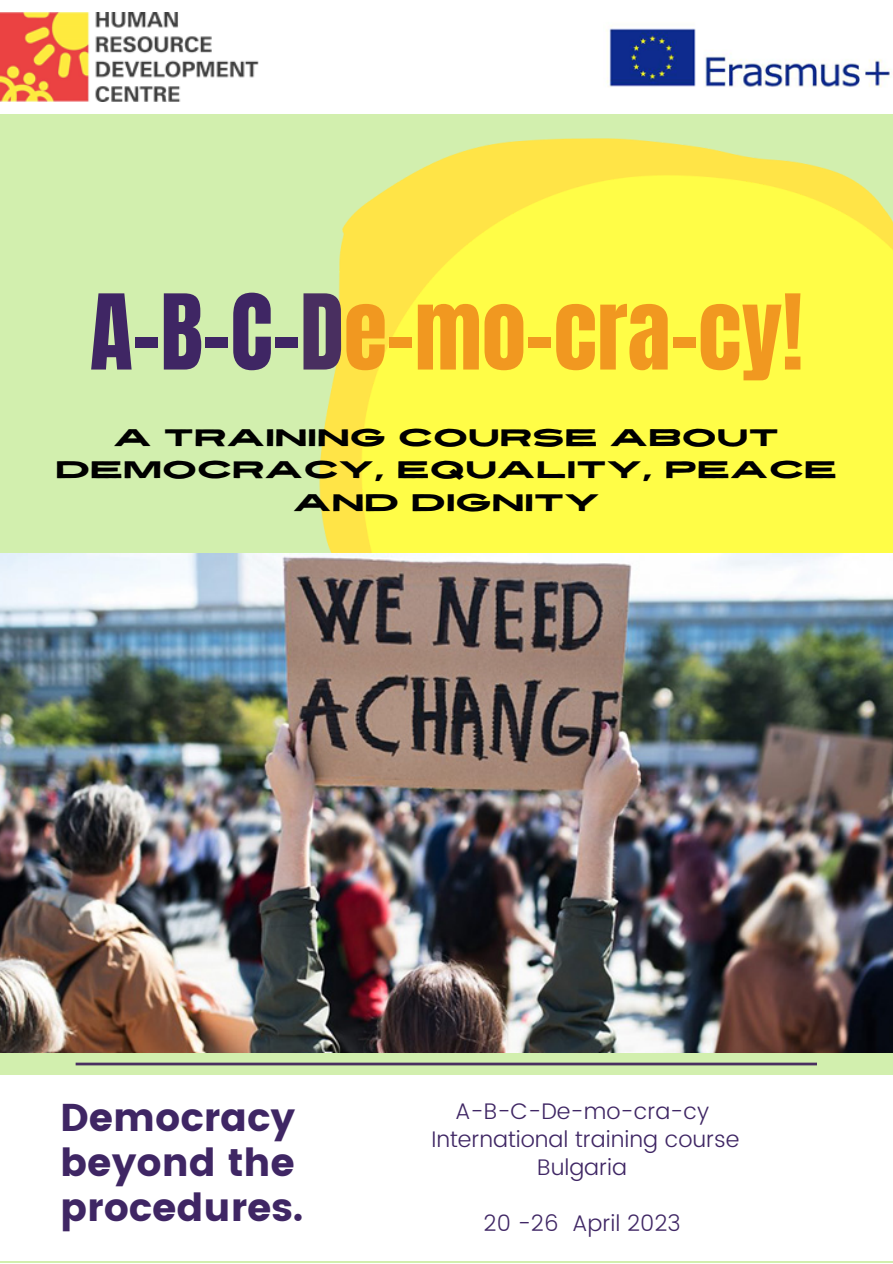
<style>
.page{position:relative;width:893px;height:1264px;background:#fff}
.page>*{position:absolute;margin:0;border:0;box-sizing:border-box;transform-origin:0 0}
.t1{font:88.65px "Anton";color:#f19820}
.t2{font:38.7px/45px "Poppins";color:#3f2664}
.t3{font:expanded 24px/32.5px "Revive 80";color:#000;text-align:center}
.t4{font:300 22.5px/28px "Poppins";color:#3f2664;text-align:center}
.s1{color:#3f2664}
.s2{color:#492f60}
</style>
<div class="page">
<div style="left:0;top:0;width:892px;height:1262px;background:#d2efae"></div>
<svg style="left:76px;top:1062px;width:740px;height:3px;background:#665870"></svg>
<div style="left:0;top:0;width:892px;height:114px;background:#fff"></div>
<img style="left:0;top:12px;width:259px;height:89px">
<img style="left:606px;top:25px;width:285px;height:63px">
<div style="left:0;top:1075px;width:892px;height:185px;background:#fff"></div>
<img style="left:319px;top:138px;width:522px;height:415px">
<img style="left:360px;top:174px;width:532px;height:379px">
<img style="left:0;top:553px;width:892px;height:499px">
<h1 class="t1" style="left:90px;top:268px;width:714px"><span class="s1">A-B-C-</span><span class="s2">D</span>e-mo-cra-cy!</h1>
<p class="t3" style="left:55px;top:420px;width:783px">A TRAINING COURSE ABOUT<br>DEMOCRACY, EQUALITY, PEACE<br>AND DIGNITY</p>
<h2 class="t2" style="left:60px;top:1095px;width:244px">Democracy beyond the procedures.</h2>
<p class="t4" style="left:431px;top:1096px;width:309px">A-B-C-De-mo-cra-cy<br>International training course<br>Bulgaria</p>
<p class="t4" style="left:483px;top:1209px;width:199px">20 -26 April 2023</p>
</div>
